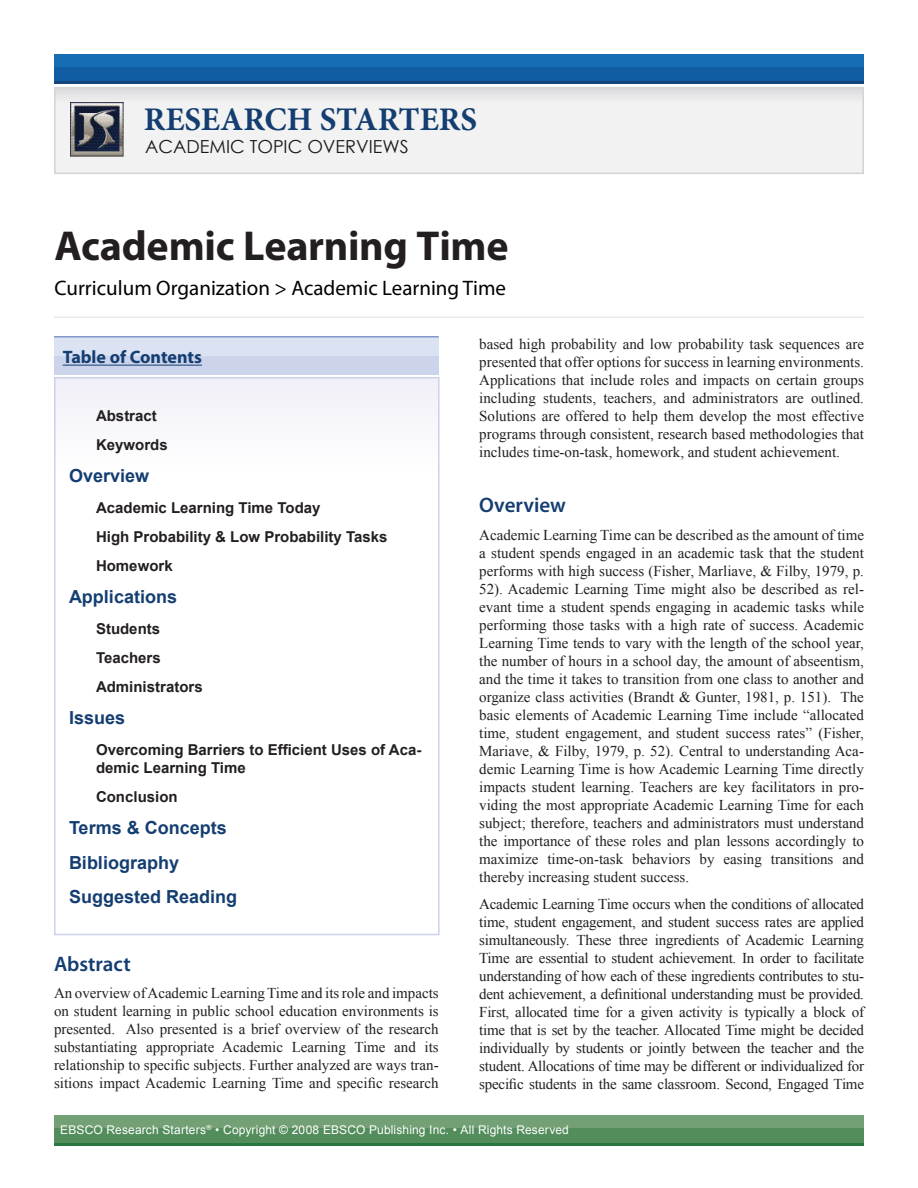
<style>
.page{position:relative;width:918px;height:1188px;background:#fff}
.page>*{position:absolute;margin:0;border:0;box-sizing:border-box;transform-origin:0 0}
.Document_Title{font:700 42px "Myriad Pro";letter-spacing:-.005em;color:#231f20}
.t1{font:700 33px "Minion Pro";color:#143e71}
.Document_Subtitle{font:21px "Myriad Pro";color:#000}
.Body_Text_Header{font:600 21px "Myriad Pro";color:#143e71}
.Level_1{font:700 18px "Arial";color:#143e71}
.t2{font:18px "Century Gothic";color:#1a1a1a}
.TOC_Keyword_Header{font:700 18px "Myriad Pro";color:#143e71}
.Body_Text{font:15px/18px "Times New Roman";color:#231f20;text-align:justify}
.Level_2{font:700 15px/18px "Arial";color:#231f20}
.Master_Page_Left_Ali{font:12px "Arial";letter-spacing:.01em;color:#fff}
</style>
<div class="page">
<div style="left:55px;top:88px;width:808px;height:85px;background:linear-gradient(to bottom,#eaeaeb,#f6f5f5)"></div>
<div style="left:54px;top:87px;width:810px;height:87px;border:2px solid #d3d4d4"></div>
<div style="left:54px;top:1115px;width:810px;height:15px;background:#73a175"></div>
<div style="left:54px;top:1129px;width:810px;height:14px;background:#538d5c"></div>
<hr style="left:54px;top:1143px;width:810px;height:3px;background:#277941">
<div style="left:54px;top:54px;width:810px;height:14px;background:#166db3"></div>
<div style="left:54px;top:67px;width:810px;height:14px;background:#115da3"></div>
<hr style="left:54px;top:81px;width:810px;height:3px;background:#15467b">
<img style="left:71px;top:103px;width:53px;height:54px">
<hr style="left:54px;top:316px;width:810px;height:2px;background:#e9e9e9">
<div style="left:54px;top:337px;width:385px;height:19px;background:#dbe3f3"></div>
<div style="left:54px;top:356px;width:385px;height:19px;background:#ccd4eb"></div>
<hr style="left:54px;top:336px;width:385px;height:2px;background:#8298cd">
<div style="left:54px;top:377px;width:386px;height:558px;border:2px solid #cad1ea"></div>
<hr style="left:63px;top:365px;width:139px;height:1px;background:#143e71">
<p class="t1" style="left:144px;top:96px;width:335px">RESEARCH STARTERS</p>
<p class="t2" style="left:145px;top:134px;width:265px">ACADEMIC TOPIC OVERVIEWS</p>
<p class="Document_Title" style="left:55px;top:219px;width:456px">Academic Learning Time</p>
<p class="Document_Subtitle" style="left:55px;top:275px;width:453px">Curriculum Organization &gt; Academic Learning Time</p>
<p class="TOC_Keyword_Header" style="left:63px;top:346px;width:141px">Table of Contents</p>
<p class="Level_2" style="left:96px;top:407px;width:62px">Abstract</p>
<p class="Level_2" style="left:96px;top:436px;width:73px">Keywords</p>
<p class="Level_1" style="left:69px;top:464px;width:82px">Overview</p>
<p class="Level_2" style="left:96px;top:499px;width:226px">Academic Learning Time Today</p>
<p class="Level_2" style="left:96px;top:528px;width:293px">High Probability &amp; Low Probability Tasks</p>
<p class="Level_2" style="left:96px;top:557px;width:78px">Homework</p>
<p class="Level_1" style="left:69px;top:585px;width:110px">Applications</p>
<p class="Level_2" style="left:96px;top:620px;width:66px">Students</p>
<p class="Level_2" style="left:96px;top:649px;width:66px">Teachers</p>
<p class="Level_2" style="left:96px;top:678px;width:108px">Administrators</p>
<p class="Level_1" style="left:69px;top:706px;width:58px">Issues</p>
<p class="Level_2" style="left:96px;top:741px;width:327px">Overcoming Barriers to Efficient Uses of Aca&shy;demic Learning Time</p>
<p class="Level_2" style="left:96px;top:788px;width:83px">Conclusion</p>
<p class="Level_1" style="left:69px;top:816px;width:159px">Terms &amp; Concepts</p>
<p class="Level_1" style="left:69px;top:851px;width:112px">Bibliography</p>
<p class="Level_1" style="left:69px;top:885px;width:170px">Suggested Reading</p>
<p class="Body_Text_Header" style="left:54px;top:950px;width:78px">Abstract</p>
<p class="Body_Text" style="left:54px;top:984px;width:386px">An overview of Academic Learning Time and its role and impacts on student learning in public school education environments is presented. Also presented is a brief overview of the research substantiating appropriate Academic Learning Time and its relationship to specific subjects. Further analyzed are ways tran&shy;sitions impact Academic Learning Time and specific research</p>
<p class="Body_Text" style="left:479px;top:335px;width:386px">based high probability and low probability task sequences are presented that offer options for success in learning environments.<br>Applications that include roles and impacts on certain groups including students, teachers, and administrators are outlined.<br>Solutions are offered to help them develop the most effective programs through consistent, research based methodologies that includes time-on-task, homework, and student achievement.</p>
<p class="Body_Text_Header" style="left:479px;top:492px;width:88px">Overview</p>
<p class="Body_Text" style="left:479px;top:525px;width:386px">Academic Learning Time can be described as the amount of time a student spends engaged in an academic task that the student performs with high success (Fisher, Marliave, &amp; Filby, 1979, p.<br>52). Academic Learning Time might also be described as rel&shy;evant time a student spends engaging in academic tasks while performing those tasks with a high rate of success. Academic Learning Time tends to vary with the length of the school year, the number of hours in a school day, the amount of abseentism, and the time it takes to transition from one class to another and organize class activities (Brandt &amp; Gunter, 1981, p. 151). The basic elements of Academic Learning Time include “allocated time, student engagement, and student success rates” (Fisher, Mariave, &amp; Filby, 1979, p. 52). Central to understanding Aca&shy;demic Learning Time is how Academic Learning Time directly impacts student learning. Teachers are key facilitators in pro&shy;viding the most appropriate Academic Learning Time for each subject; therefore, teachers and administrators must understand the importance of these roles and plan lessons accordingly to maximize time-on-task behaviors by easing transitions and thereby increasing student success.</p>
<p class="Body_Text" style="left:479px;top:895px;width:386px">Academic Learning Time occurs when the conditions of allocated time, student engagement, and student success rates are applied simultaneously. These three ingredients of Academic Learning Time are essential to student achievement. In order to facilitate understanding of how each of these ingredients contributes to stu&shy;dent achievement, a definitional understanding must be provided.<br>First, allocated time for a given activity is typically a block of time that is set by the teacher. Allocated Time might be decided individually by students or jointly between the teacher and the student. Allocations of time may be different or individualized for specific students in the same classroom. Second, Engaged Time</p>
<p class="Master_Page_Left_Ali" style="left:60px;top:1122px;width:510px">EBSCO Research Starters<sup>®</sup> • Copyright © 2008 EBSCO Publishing Inc. • All Rights Reserved</p>
</div>
